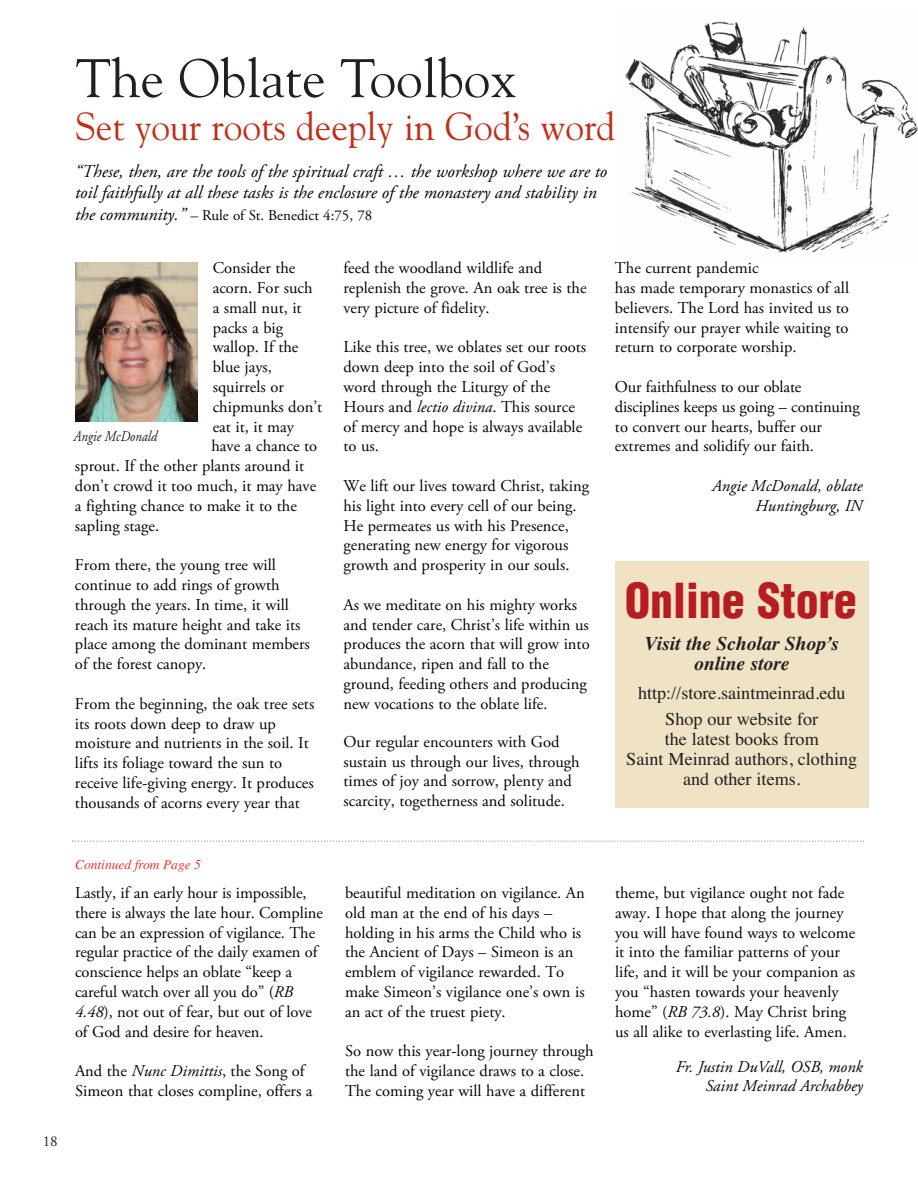
<style>
.page{position:relative;width:918px;height:1188px;background:#fff}
.page>*{position:absolute;margin:0;border:0;box-sizing:border-box;transform-origin:0 0}
.t1{font:54px "Goudy";color:#231f20}
.t2{font:900 condensed 47.1px "Helvetica";color:#b61c20}
.t3{font:39px "Goudy";color:#c02d19;scale:.96 1}
.t4{font:italic 700 19.5px/21px "Times";color:#231f20;text-align:center}
.t5{font:18.15px/20.1px "Times";color:#231f20;text-align:center}
.t6{font:italic 18px/21.6px "Adobe Garamond Pro";color:#070504}
.t7{font:16.5px/19.8px "Adobe Garamond Pro";color:#070504}
.t8{font:italic 16.5px/19.8px "Adobe Garamond";color:#070504;text-align:right}
.t9{font:italic 16.5px/19.8px "Adobe Garamond Pro";color:#070504;text-align:right}
.t10{font:15px "Adobe Garamond";color:#070504}
.t11{font:italic 15px "Adobe Garamond";color:#231f20;scale:.87 1}
.t12{font:15px "Adobe Garamond";color:#231f20}
.t13{font:italic 13.5px "Times";color:#eb342d}
.s1{font-family:"Adobe Garamond Pro";font-style:italic;font-size:18px}
.s2{font-family:"Adobe Garamond Pro";font-style:italic}
.s3{font-style:italic}
</style>
<div class="page">
<img style="left:625px;top:21px;width:293px;height:232px">
<img style="left:75px;top:263px;width:123px;height:159px">
<svg style="left:72px;top:840px;width:792px;height:2px"></svg>
<div style="left:615px;top:561px;width:253px;height:247px;background:#efe2c5"></div>
<h1 class="t1" style="left:76px;top:47px;width:442px">The Oblate Toolbox</h1>
<h3 class="t3" style="left:75px;top:104px;width:564px">Set your roots deeply in God’s word</h3>
<p class="t6" style="left:75px;top:162px;width:534px">“These, then, are the tools of the spiritual craft … the workshop where we are to toil faithfully at all these tasks is the enclosure of the monastery and stability in</p>
<p class="t10" style="left:75px;top:209px;width:299px"><span class="s1">the community.”</span> <span class="s2">–</span> Rule of St. Benedict 4:75, 78</p>
<p class="t7" style="left:213px;top:259px;width:84px">Consider the</p>
<p class="t7" style="left:213px;top:279px;width:101px">acorn. For such</p>
<p class="t7" style="left:213px;top:299px;width:91px">a small nut, it</p>
<p class="t7" style="left:213px;top:319px;width:72px">packs a big</p>
<p class="t7" style="left:213px;top:339px;width:87px">wallop. If the</p>
<p class="t7" style="left:213px;top:358px;width:61px">blue jays,</p>
<p class="t7" style="left:213px;top:378px;width:73px">squirrels or</p>
<p class="t7" style="left:213px;top:398px;width:111px">chipmunks don’t</p>
<p class="t7" style="left:213px;top:418px;width:83px">eat it, it may</p>
<p class="t7" style="left:212px;top:438px;width:107px">have a chance to</p>
<p class="t7" style="left:75px;top:457px;width:231px">sprout. If the other plants around it</p>
<p class="t7" style="left:75px;top:477px;width:243px">don’t crowd it too much, it may have</p>
<p class="t7" style="left:75px;top:497px;width:223px">a fighting chance to make it to the</p>
<p class="t7" style="left:75px;top:517px;width:86px">sapling stage.</p>
<p class="t7" style="left:75px;top:556px;width:236px">From there, the young tree will continue to add rings of growth through the years. In time, it will reach its mature height and take its place among the dominant members of the forest canopy.</p>
<p class="t7" style="left:75px;top:695px;width:241px">From the beginning, the oak tree sets its roots down deep to draw up moisture and nutrients in the soil. It lifts its foliage toward the sun to receive life-giving energy. It produces thousands of acorns every year that</p>
<p class="t11" style="left:73px;top:430px;width:97px">Angie McDonald</p>
<p class="t7" style="left:344px;top:259px;width:245px">feed the woodland wildlife and replenish the grove. An oak tree is the very picture of fidelity.</p>
<p class="t7" style="left:343px;top:339px;width:244px">Like this tree, we oblates set our roots down deep into the soil of God’s word through the Liturgy of the<br>Hours and <span class="s3">lectio divina</span>. This source of mercy and hope is always available to us.</p>
<p class="t7" style="left:343px;top:477px;width:247px">We lift our lives toward Christ, taking his light into every cell of our being.<br>He permeates us with his Presence, generating new energy for vigorous growth and prosperity in our souls.</p>
<p class="t7" style="left:343px;top:596px;width:248px">As we meditate on his mighty works and tender care, Christ’s life within us produces the acorn that will grow into abundance, ripen and fall to the ground, feeding others and producing new vocations to the oblate life.</p>
<p class="t7" style="left:343px;top:733px;width:238px">Our regular encounters with God sustain us through our lives, through times of joy and sorrow, plenty and scarcity, togetherness and solitude.</p>
<p class="t7" style="left:615px;top:259px;width:236px">The current pandemic<br>has made temporary monastics of all believers. The Lord has invited us to intensify our prayer while waiting to return to corporate worship.</p>
<p class="t7" style="left:615px;top:378px;width:246px">Our faithfulness to our oblate disciplines keeps us going – continuing to convert our hearts, buffer our extremes and solidify our faith.</p>
<p class="t9" style="left:712px;top:477px;width:152px">Angie McDonald, oblate<br>Huntingburg, IN</p>
<h2 class="t2" style="left:625px;top:574px;width:234px">Online Store</h2>
<p class="t4" style="left:645px;top:632px;width:195px">Visit the Scholar Shop’s online store</p>
<p class="t5" style="left:638px;top:680px;width:209px;line-height:25.5px">http://store.saintmeinrad.edu<br>Shop our website for</p>
<p class="t5" style="left:626px;top:729px;width:233px">the latest books from<br>Saint Meinrad authors, clothing and other items.</p>
<p class="t12" style="left:43px;top:1136px;width:16px">18</p>
<p class="t13" style="left:75px;top:856px;width:127px">Continued from Page 5</p>
<p class="t7" style="left:75px;top:884px;width:249px">Lastly, if an early hour is impossible, there is always the late hour. Compline can be an expression of vigilance. The regular practice of the daily examen of conscience helps an oblate “keep a careful watch over all you do” (<span class="s3">RB 4.48</span>), not out of fear, but out of love of God and desire for heaven.</p>
<p class="t7" style="left:75px;top:1063px;width:239px">And the <span class="s3">Nunc Dimittis</span>, the Song of<br>Simeon that closes compline, offers a</p>
<p class="t7" style="left:345px;top:884px;width:241px">beautiful meditation on vigilance. An old man at the end of his days – holding in his arms the Child who is the Ancient of Days – Simeon is an emblem of vigilance rewarded. To make Simeon’s vigilance one’s own is an act of the truest piety.</p>
<p class="t7" style="left:345px;top:1043px;width:250px">So now this year-long journey through the land of vigilance draws to a close.<br>The coming year will have a different</p>
<p class="t7" style="left:615px;top:884px;width:242px">theme, but vigilance ought not fade away. I hope that along the journey you will have found ways to welcome it into the familiar patterns of your life, and it will be your companion as you “hasten towards your heavenly home” (<span class="s3">RB 73.8</span>). May Christ bring us all alike to everlasting life. Amen.</p>
<p class="t8" style="left:675px;top:1058px;width:189px">Fr. Justin DuVall, OSB, monk<br>Saint Meinrad Archabbey</p>
</div>
